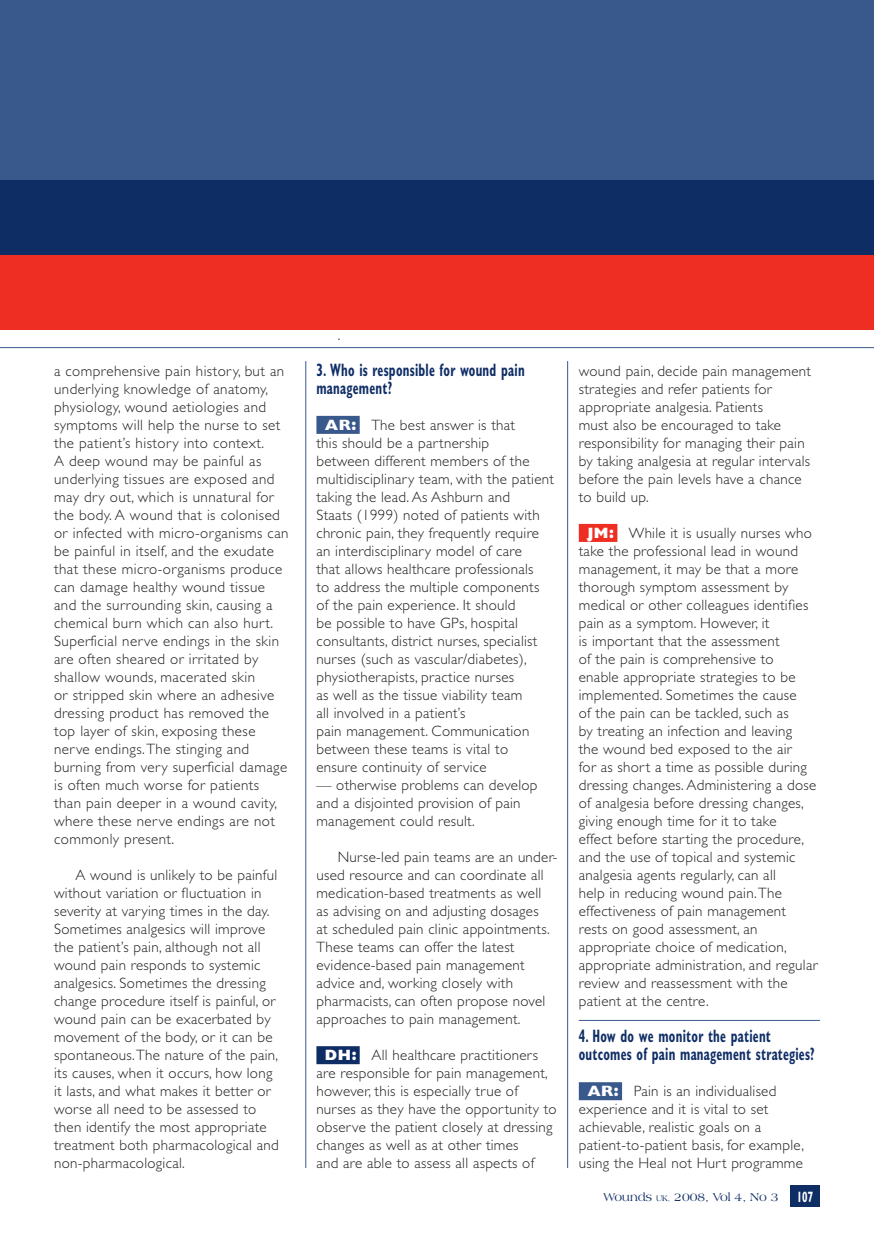
<style>
.page{position:relative;width:874px;height:1244px;background:#fff}
.page>*{position:absolute;margin:0;border:0;box-sizing:border-box;transform-origin:0 0}
.t1{font:700 condensed 18px/18px "Gill Sans";letter-spacing:.02em;color:#0f2d65;scale:.7 1}
.t2{font:300 15px/18px "Gill Sans";letter-spacing:.02em;color:#231f20}
.t3{font:12px "Americana BT";color:#0f2d65}
.s1{font-weight:800;color:#fff}
.s2{font-size:8.4px}
.s3{font-size:7.5px}
.s4{font-family:"Gill Sans";font-weight:700;font-stretch:condensed;font-size:15px;color:#fff}
</style>
<div class="page">
<div style="left:0;top:0;width:873px;height:308px;background:#39588b"></div>
<div style="left:0;top:181px;width:873px;height:74px;background:#0f2d65"></div>
<div style="left:0;top:255px;width:873px;height:74px;background:#ee2e22"></div>
<hr style="left:0;top:347px;width:873px;height:1px;background:#39588b">
<div style="left:790px;top:1185px;width:29px;height:21px;background:#0f2d65"></div>
<div style="left:316px;top:416px;width:43px;height:18px;background:#39588b"></div>
<div style="left:316px;top:1046px;width:43px;height:18px;background:#0f2d65"></div>
<div style="left:578px;top:524px;width:39px;height:18px;background:#ee2e22"></div>
<hr style="left:578px;top:1020px;width:241px;height:1px;background:#39588b">
<div style="left:578px;top:1082px;width:44px;height:18px;background:#39588b"></div>
<hr style="left:567px;top:361px;width:1px;height:806px;background:#39588b">
<hr style="left:305px;top:361px;width:1px;height:806px;background:#39588b">
<p class="t2" style="left:54px;top:362px;width:236px">a comprehensive pain history, but an underlying knowledge of anatomy, physiology, wound aetiologies and symptoms will help the nurse to set the patient’s history into context.<br>A deep wound may be painful as underlying tissues are exposed and may dry out, which is unnatural for the body. A wound that is colonised or infected with micro-organisms can be painful in itself, and the exudate that these micro-organisms produce can damage healthy wound tissue and the surrounding skin, causing a chemical burn which can also hurt.<br>Superficial nerve endings in the skin are often sheared or irritated by shallow wounds, macerated skin<br>or stripped skin where an adhesive dressing product has removed the top layer of skin, exposing these nerve endings. The stinging and burning from very superficial damage is often much worse for patients than pain deeper in a wound cavity, where these nerve endings are not commonly present.</p>
<p class="t2" style="left:54px;top:866px;width:226px;text-indent:21px">A wound is unlikely to be painful without variation or fluctuation in severity at varying times in the day.<br>Sometimes analgesics will improve the patient’s pain, although not all wound pain responds to systemic analgesics. Sometimes the dressing change procedure itself is painful, or wound pain can be exacerbated by movement of the body, or it can be spontaneous. The nature of the pain, its causes, when it occurs, how long it lasts, and what makes it better or worse all need to be assessed to then identify the most appropriate treatment both pharmacological and non-pharmacological.</p>
<p class="t2" style="left:338px;top:326px;width:4px">.</p>
<p class="t1" style="left:316px;top:360px;width:299px">3. Who is responsible for wound pain management?</p>
<p class="t2" style="left:316px;top:416px;width:239px;text-indent:9px"><span class="s1">AR:</span> The best answer is that<br>this should be a partnership<br>between different members of the multidisciplinary team, with the patient taking the lead. As Ashburn and<br>Staats (1999) noted of patients with chronic pain, they frequently require an interdisciplinary model of care<br>that allows healthcare professionals<br>to address the multiple components of the pain experience. It should<br>be possible to have GPs, hospital consultants, district nurses, specialist nurses (such as vascular/diabetes), physiotherapists, practice nurses<br>as well as the tissue viability team<br>all involved in a patient’s<br>pain management. Communication between these teams is vital to<br>ensure continuity of service</p>
<p class="t2" style="left:316px;top:776px;width:222px">— otherwise problems can develop and a disjointed provision of pain management could result.</p>
<p class="t2" style="left:316px;top:848px;width:242px;text-indent:21px">Nurse-led pain teams are an under&shy;used resource and can coordinate all medication-based treatments as well<br>as advising on and adjusting dosages<br>at scheduled pain clinic appointments.<br>These teams can offer the latest evidence-based pain management advice and, working closely with pharmacists, can often propose novel approaches to pain management.</p>
<p class="t2" style="left:316px;top:1046px;width:242px;text-indent:9px"><span class="s1">DH:</span> All healthcare practitioners are responsible for pain management, however, this is especially true of nurses as they have the opportunity to observe the patient closely at dressing changes as well as at other times<br>and are able to assess all aspects of</p>
<p class="t2" style="left:578px;top:362px;width:234px">wound pain, decide pain management strategies and refer patients for appropriate analgesia. Patients<br>must also be encouraged to take responsibility for managing their pain by taking analgesia at regular intervals before the pain levels have a chance to build up.</p>
<p class="t2" style="left:578px;top:524px;width:240px;text-indent:9px"><span class="s1">JM:</span> While it is usually nurses who take the professional lead in wound management, it may be that a more thorough symptom assessment by medical or other colleagues identifies pain as a symptom. However, it<br>is important that the assessment<br>of the pain is comprehensive to<br>enable appropriate strategies to be implemented. Sometimes the cause<br>of the pain can be tackled, such as<br>by treating an infection and leaving<br>the wound bed exposed to the air<br>for as short a time as possible during dressing changes. Administering a dose of analgesia before dressing changes, giving enough time for it to take<br>effect before starting the procedure, and the use of topical and systemic analgesia agents regularly, can all<br>help in reducing wound pain. The effectiveness of pain management rests on good assessment, an appropriate choice of medication, appropriate administration, and regular review and reassessment with the patient at the centre.</p>
<p class="t1" style="left:578px;top:1026px;width:338px">4. How do we monitor the patient outcomes of pain management strategies?</p>
<p class="t2" style="left:578px;top:1082px;width:227px;text-indent:9px"><span class="s1">AR:</span> Pain is an individualised experience and it is vital to set achievable, realistic goals on a patient-to-patient basis, for example, using the Heal not Hurt programme</p>
<p class="t3" style="left:603px;top:1189px;width:211px">Wounds <span class="s2">UK</span><span class="s3">,</span> 2008, Vol 4, No 3 <span class="s4">107</span></p>
</div>
